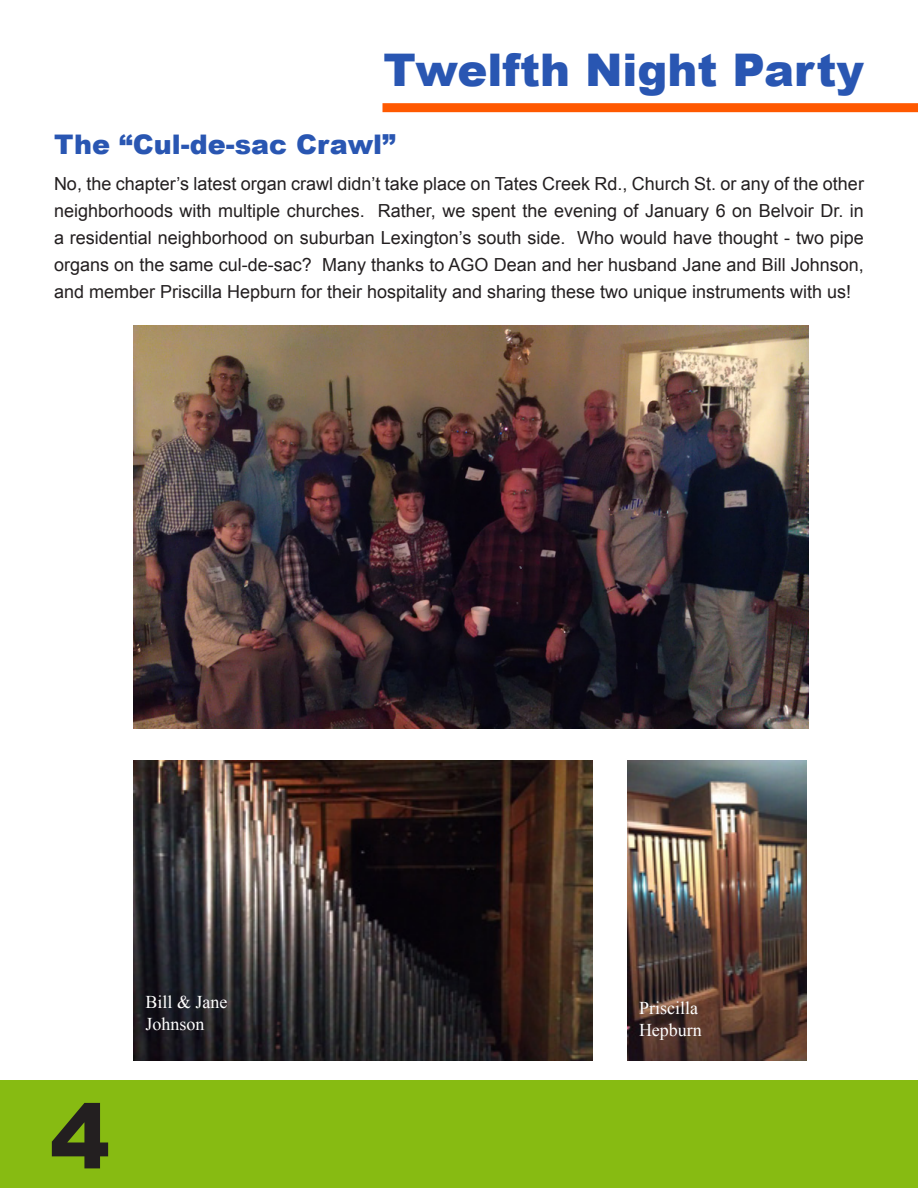
<style>
.page{position:relative;width:918px;height:1188px;background:#fff}
.page>*{position:absolute;margin:0;border:0;box-sizing:border-box;transform-origin:0 0}
.t1{font:900 90px "Arial";color:#231f20}
.t2{font:900 45px "Arial";color:#2956b2}
.t3{font:900 27px "Arial";color:#2956b2}
.t4{font:18px/27px "Arial";color:#231f20;text-align:justify}
.t5{font:18px/21.6px "Times New Roman";color:#fff}
</style>
<div class="page">
<div style="left:0;top:1080px;width:918px;height:108px;background:#87bb12"></div>
<div style="left:382px;top:103px;width:536px;height:9px;background:#ff5900"></div>
<img style="left:134px;top:326px;width:674px;height:403px">
<img style="left:627px;top:760px;width:180px;height:300px">
<img style="left:134px;top:760px;width:458px;height:300px">
<p class="t2" style="left:384px;top:37px;width:482px">Twelfth Night Party</p>
<p class="t3" style="left:54px;top:125px;width:343px">The “Cul-de-sac Crawl”</p>
<p class="t4" style="left:54px;top:171px;width:812px">No, the chapter’s latest organ crawl didn’t take place on Tates Creek Rd., Church St. or any of the other neighborhoods with multiple churches. Rather, we spent the evening of January 6 on Belvoir Dr. in a residential neighborhood on suburban Lexington’s south side. Who would have thought - two pipe organs on the same cul-de-sac? Many thanks to AGO Dean and her husband Jane and Bill Johnson, and member Priscilla Hepburn for their hospitality and sharing these two unique instruments with us!</p>
<p class="t1" style="left:50px;top:1071px;width:62px">4</p>
<p class="t5" style="left:146px;top:991px;width:84px">Bill &amp; Jane<br>Johnson</p>
<p class="t5" style="left:639px;top:997px;width:64px">Priscilla<br>Hepburn</p>
</div>
